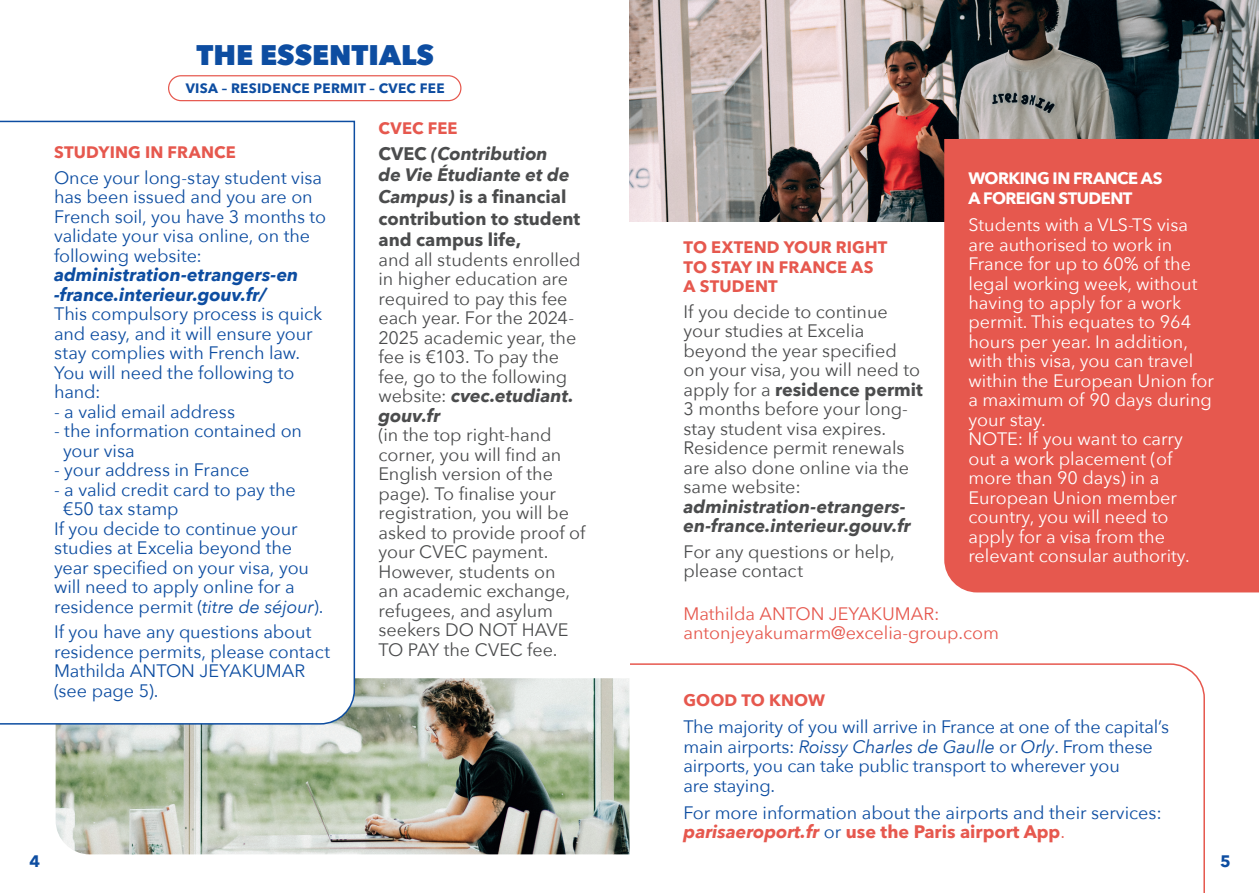
<style>
.page{position:relative;width:1259px;height:893px;background:#fff}
.page>*{position:absolute;margin:0;border:0;box-sizing:border-box;transform-origin:0 0}
.t1{font:800 28.35px "Avenir Next";color:#0d4da1}
.t2{font:18px/19.5px "Avenir Next";letter-spacing:-.005em;color:#0d4da1}
.t3{font:18px/19.5px "Avenir Next";letter-spacing:-.005em;color:#4b4c4d}
.t4{font:18px/19.5px "Avenir Next";color:#fff}
.t5{font:italic 700 18px/19.5px "Avenir Next";color:#4b4c4d}
.t6{font:700 18px/21.6px "Avenir Next LT Pro";color:#4b4c4d}
.t7{font:18px/19.5px "Avenir Next";color:#e6584e}
.t8{font:italic 700 18px/19.5px "Avenir Next";color:#0d4da1}
.t9{font:700 18px "Avenir Next LT Pro";color:#e6584e}
.t10{font:700 16.5px/19.8px "Avenir Next LT Pro";letter-spacing:.01em;color:#e6584e}
.t11{font:700 16.5px/19.8px "Avenir Next";letter-spacing:-.03em;color:#fff}
.t12{font:700 16.5px "Avenir Next";letter-spacing:.005em;color:#e6584e}
.t13{font:700 16.5px "Avenir Next LT Pro";color:#0d4da1}
.t14{font:700 13.5px "Avenir Next LT Pro";letter-spacing:.02em;color:#0d4da1}
.s1{font-style:italic}
.s2{font-family:"Avenir Next LT Pro";font-style:normal}
.s3{font-family:"Avenir Next";font-style:italic}
.s4{font-weight:700;font-style:italic}
.s5{font-family:"Avenir Next";font-weight:400}
.s6{font-family:"Avenir Next";font-weight:400;color:#0d4da1}
</style>
<div class="page">
<img style="left:629px;top:0;width:630px;height:221px">
<svg style="left:629px;top:663px;width:576px;height:230px"></svg>
<div style="left:168px;top:75px;width:293px;height:26px;border:1px solid #e6584e;border-radius:12px"></div>
<img style="left:56px;top:678px;width:573px;height:176px">
<svg style="left:0;top:120px;width:356px;height:605px"></svg>
<svg style="left:944px;top:139px;width:315px;height:453px;background:#e55c52"></svg>
<h1 class="t1" style="left:196px;top:37px;width:239px">THE ESSENTIALS</h1>
<p class="t14" style="left:186px;top:80px;width:260px">VISA – RESIDENCE PERMIT – CVEC FEE</p>
<p class="t10" style="left:54px;top:142px;width:183px">STUDYING IN FRANCE</p>
<p class="t2" style="left:54px;top:167px;width:274px">Once your long-stay student visa has been issued and you are on<br>French soil, you have 3 months to validate your visa online, on the following website:</p>
<p class="t8" style="left:54px;top:265px;width:246px">administration-etrangers-en -france.interieur.gouv.fr/</p>
<p class="t2" style="left:54px;top:303px;width:270px">This compulsory process is quick and easy, and it will ensure your stay complies with French law.<br>You will need the following to hand:</p>
<p class="t2" style="left:54px;top:401px;width:182px">- a valid email address</p>
<p class="t2" style="left:63px;top:420px;width:240px;text-indent:-9px">- the information contained on your visa</p>
<p class="t2" style="left:54px;top:459px;width:197px">- your address in France</p>
<p class="t2" style="left:54px;top:479px;width:243px">- a valid credit card to pay the</p>
<p class="t2" style="left:63px;top:498px;width:117px">€50 tax stamp</p>
<p class="t2" style="left:54px;top:518px;width:245px">If you decide to continue your</p>
<p class="t2" style="left:54px;top:537px;width:240px">studies at Excelia beyond the</p>
<p class="t2" style="left:54px;top:557px;width:256px">year specified on your visa, you</p>
<p class="t2" style="left:54px;top:576px;width:242px">will need to apply online for a</p>
<p class="t2" style="left:54px;top:596px;width:271px">residence permit (<span class="s1">titre de séjour</span>).</p>
<p class="t2" style="left:54px;top:621px;width:278px">If you have any questions about residence permits, please contact<br>Mathilda ANTON JEYAKUMAR (see page 5).</p>
<p class="t10" style="left:378px;top:118px;width:81px">CVEC FEE</p>
<p class="t5" style="left:378px;top:142px;width:193px;line-height:21.6px"><span class="s2">CVEC</span> (Contribution de Vie Étudiante et de</p>
<p class="t6" style="left:378px;top:186px;width:203px"><span class="s3">Campus)</span> is a financial contribution to student and campus life,</p>
<p class="t3" style="left:378px;top:249px;width:204px">and all students enrolled in higher education are required to pay this fee each year. For the 2024-<br>2025 academic year, the fee is €103. To pay the fee, go to the following website: <span class="s4">cvec.etudiant. gouv.fr</span></p>
<p class="t3" style="left:378px;top:424px;width:208px">(in the top right-hand corner, you will find an<br>English version of the page). To finalise your registration, you will be asked to provide proof of your CVEC payment.<br>However, students on<br>an academic exchange, refugees, and asylum seekers DO NOT HAVE<br>TO PAY the CVEC fee.</p>
<p class="t11" style="left:968px;top:168px;width:196px">WORKING IN FRANCE AS<br>A FOREIGN STUDENT</p>
<p class="t4" style="left:968px;top:214px;width:247px">Students with a VLS-TS visa are authorised to work in<br>France for up to 60% of the legal working week, without having to apply for a work permit. This equates to 964 hours per year. In addition, with this visa, you can travel within the European Union for a maximum of 90 days during your stay.<br>NOTE: If you want to carry out a work placement (of more than 90 days) in a<br>European Union member country, you will need to apply for a visa from the relevant consular authority.</p>
<p class="t10" style="left:683px;top:237px;width:205px">TO EXTEND YOUR RIGHT<br>TO STAY IN FRANCE AS<br>A STUDENT</p>
<p class="t3" style="left:683px;top:301px;width:238px">If you decide to continue your studies at Excelia beyond the year specified on your visa, you will need to</p>
<p class="t6" style="left:683px;top:379px;width:241px"><span class="s5">apply for a</span> residence permit</p>
<p class="t3" style="left:683px;top:399px;width:227px">3 months before your long&shy;stay student visa expires.<br>Residence permit renewals are also done online via the same website:</p>
<p class="t5" style="left:683px;top:496px;width:229px">administration-etrangers&shy;en-france.interieur.gouv.fr</p>
<p class="t3" style="left:683px;top:541px;width:213px">For any questions or help, please contact</p>
<p class="t7" style="left:683px;top:603px;width:317px">Mathilda ANTON JEYAKUMAR: antonjeyakumarm@excelia-group.com</p>
<p class="t12" style="left:683px;top:686px;width:143px">GOOD TO KNOW</p>
<p class="t2" style="left:683px;top:716px;width:487px">The majority of you will arrive in France at one of the capital’s main airports: <span class="s1">Roissy Charles de Gaulle</span> or <span class="s1">Orly</span>. From these airports, you can take public transport to wherever you<br>are staying.</p>
<p class="t2" style="left:683px;top:802px;width:480px">For more information about the airports and their services:</p>
<p class="t9" style="left:683px;top:821px;width:383px"><span class="s3">parisaeroport.fr</span> <span class="s6">or</span> use the Paris airport App<span class="s5">.</span></p>
<p class="t13" style="left:29px;top:851px;width:12px">4</p>
<p class="t13" style="left:1220px;top:851px;width:12px">5</p>
</div>
